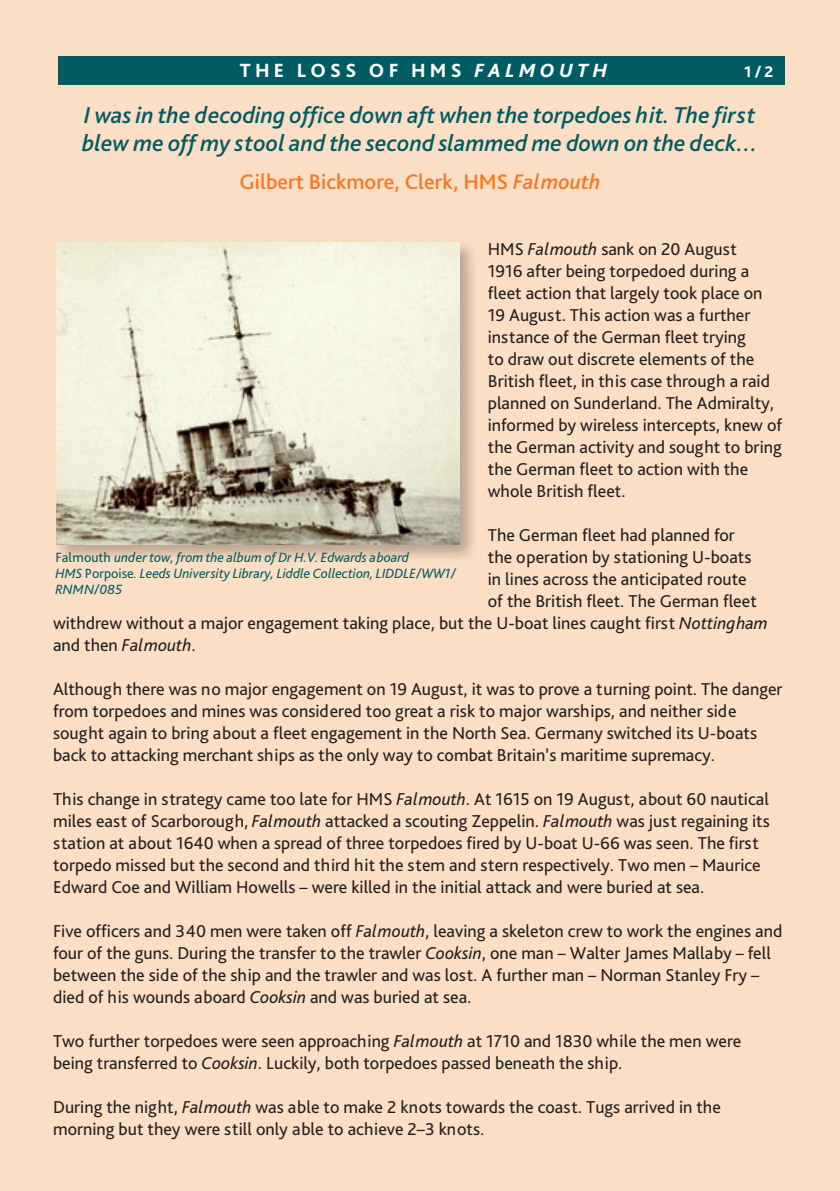
<style>
.page{position:relative;width:840px;height:1191px;background:#fff}
.page>*{position:absolute;margin:0;border:0;box-sizing:border-box;transform-origin:0 0}
.t1{font:italic 500 24px/28px "Bliss Pro";color:#005c62}
.t2{font:500 22px "Bliss Pro";color:#f47921}
.t3{font:800 20px "Bliss Pro";letter-spacing:.215em;color:#fff}
.t4{font:18px/22px "Bliss Pro";color:#231f20}
.t5{font:800 16px "Bliss Pro";color:#fff}
.t6{font:italic 14px/16px "Bliss Pro";color:#005c62}
.s1{font-style:italic}
.s2{font-style:normal}
</style>
<div class="page">
<div style="left:0;top:0;width:839px;height:1191px;background:#fadec5"></div>
<div style="left:58px;top:57px;width:726px;height:28px;background:#005c62"></div>
<div style="left:54px;top:239px;width:424px;height:324px;background:#231f20;opacity:.3"></div>
<img style="left:57px;top:242px;width:402px;height:302px">
<h2 class="t3" style="left:240px;top:58px;width:369px">THE LOSS OF HMS <span class="s1">FALMOUTH</span></h2>
<p class="t5" style="left:743px;top:62px;width:31px">1/2</p>
<p class="t1" style="left:82px;top:100px;width:677px">I was in the decoding office down aft when the torpedoes hit. The first blew me off my stool and the second slammed me down on the deck…</p>
<p class="t2" style="left:239px;top:168px;width:362px">Gilbert Bickmore, Clerk, HMS <span class="s1">Falmouth</span></p>
<p class="t4" style="left:487px;top:237px;width:296px">HMS <span class="s1">Falmouth</span> sank on 20 August<br>1916 after being torpedoed during a fleet action that largely took place on 19 August. This action was a further instance of the German fleet trying<br>to draw out discrete elements of the British fleet, in this case through a raid planned on Sunderland. The Admiralty, informed by wireless intercepts, knew of the German activity and sought to bring the German fleet to action with the whole British fleet.</p>
<p class="t4" style="left:487px;top:523px;width:270px">The German fleet had planned for the operation by stationing U-boats in lines across the anticipated route of the British fleet. The German fleet</p>
<p class="t4" style="left:53px;top:611px;width:715px">withdrew without a major engagement taking place, but the U-boat lines caught first <span class="s1">Nottingham </span>and then <span class="s1">Falmouth</span>.</p>
<p class="t4" style="left:53px;top:677px;width:730px">Although there was no major engagement on 19 August, it was to prove a turning point. The danger from torpedoes and mines was considered too great a risk to major warships, and neither side sought again to bring about a fleet engagement in the North Sea. Germany switched its U-boats back to attacking merchant ships as the only way to combat Britain’s maritime supremacy.</p>
<p class="t4" style="left:53px;top:787px;width:717px">This change in strategy came too late for HMS <span class="s1">Falmouth</span>. At 1615 on 19 August, about 60 nautical miles east of Scarborough, <span class="s1">Falmouth</span> attacked a scouting Zeppelin. <span class="s1">Falmouth</span> was just regaining its station at about 1640 when a spread of three torpedoes fired by U-boat U-66 was seen. The first torpedo missed but the second and third hit the stem and stern respectively. Two men – Maurice Edward Coe and William Howells – were killed in the initial attack and were buried at sea.</p>
<p class="t4" style="left:53px;top:919px;width:730px">Five officers and 340 men were taken off <span class="s1">Falmouth</span>, leaving a skeleton crew to work the engines and four of the guns. During the transfer to the trawler <span class="s1">Cooksin</span>, one man – Walter James Mallaby – fell between the side of the ship and the trawler and was lost. A further man – Norman Stanley Fry – died of his wounds aboard <span class="s1">Cooksin</span> and was buried at sea.</p>
<p class="t4" style="left:53px;top:1029px;width:689px">Two further torpedoes were seen approaching <span class="s1">Falmouth</span> at 1710 and 1830 while the men were being transferred to <span class="s1">Cooksin</span>. Luckily, both torpedoes passed beneath the ship.</p>
<p class="t4" style="left:53px;top:1095px;width:669px">During the night, <span class="s1">Falmouth</span> was able to make 2 knots towards the coast. Tugs arrived in the morning but they were still only able to achieve 2–3 knots.</p>
<p class="t6" style="left:55px;top:549px;width:355px"><span class="s2">Falmouth</span> under tow, from the album of Dr H.V. Edwards aboard</p>
<p class="t6" style="left:55px;top:565px;width:402px">HMS <span class="s2">Porpoise</span>. Leeds University Library, Liddle Collection, LIDDLE/WW1/<br>RNMN/085</p>
</div>
